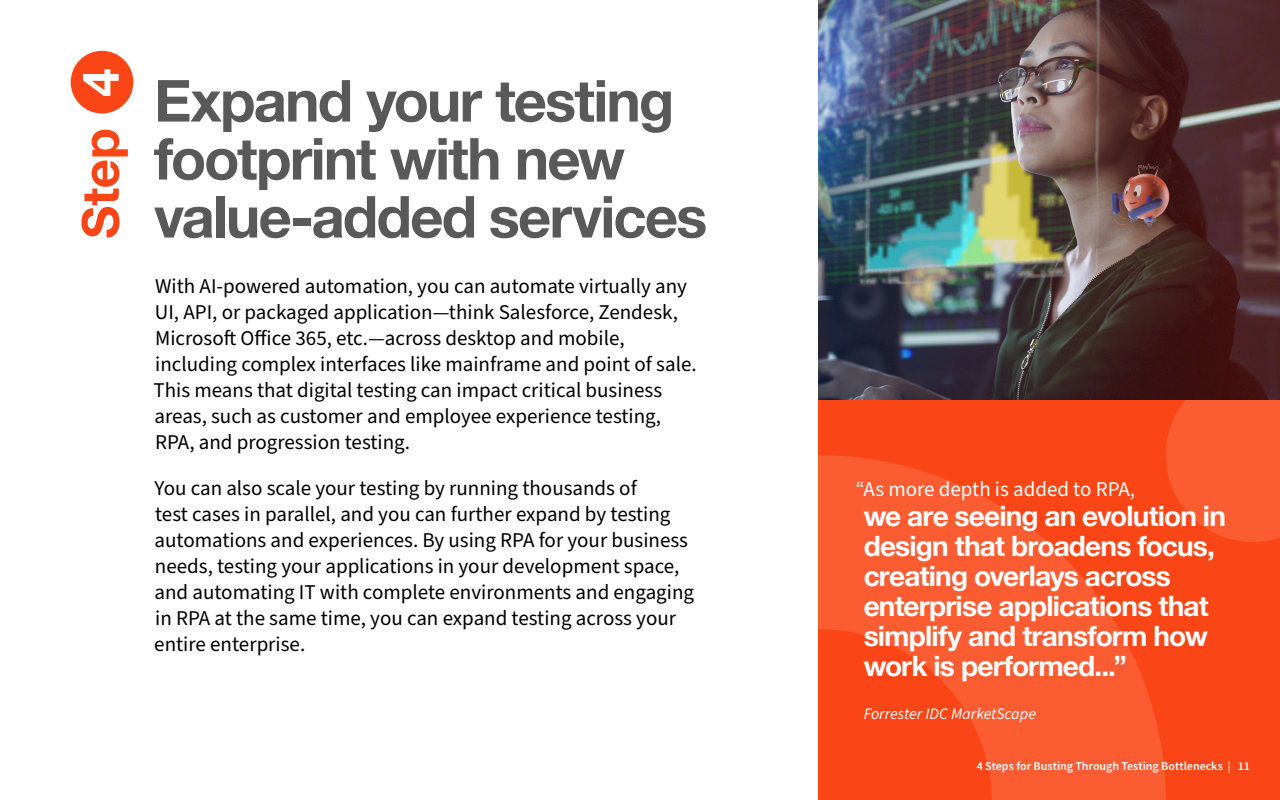
<style>
.page{position:relative;width:1280px;height:800px;background:#fff}
.page>*{position:absolute;margin:0;border:0;box-sizing:border-box;transform-origin:0 0}
.t1{font:700 58px/58px "Helvetica Neue";letter-spacing:-.03em;color:#595959}
.t2{font:700 50.9px "Helvetica Neue";color:#fa4616}
.t3{font:700 50.9px "Helvetica Neue";color:#fff}
.Eyebrow_Rev{font:700 28px/30px "Helvetica Neue";letter-spacing:-.03em;color:#fff}
.Sidebar{font:21px/26px "Source Sans Pro";color:#000}
.Sidebar-2{font:21px "Source Sans Pro";color:#fff}
.Eyebrow_Rev-2{font:italic 16px "Source Sans Pro";color:#fff}
.t4{font:600 12px "Source Sans Pro";letter-spacing:-.005em;color:#fff}
.s1{font-weight:400}
</style>
<div class="page">
<div style="left:818px;top:0;width:462px;height:800px;background:#fa4616"></div>
<svg style="left:818px;top:455px;width:348px;height:345px;fill:#fb5c32"></svg>
<svg style="left:1166px;top:400px;width:114px;height:142px"></svg>
<img style="left:818px;top:0;width:462px;height:400px">
<div style="left:71px;top:51px;width:62px;height:62px;background:#fa4616;border-radius:50%"></div>
<h1 class="t3" style="left:61px;top:97px;width:30px;rotate:-90deg">4</h1>
<h1 class="t2" style="left:61px;top:239px;width:112px;rotate:-90deg">Step</h1>
<h1 class="t1" style="left:154px;top:73px;width:522px">Expand your testing footprint with new</h1>
<h1 class="t1" style="left:154px;top:189px;width:555px">value-added services</h1>
<p class="Sidebar" style="left:154px;top:273px;width:545px">With AI-powered automation, you can automate virtually any UI, API, or packaged application—think Salesforce, Zendesk, Microsoft Office 365, etc.—across desktop and mobile, including complex interfaces like mainframe and point of sale.<br>This means that digital testing can impact critical business areas, such as customer and employee experience testing, RPA, and progression testing.</p>
<p class="Sidebar" style="left:154px;top:475px;width:541px">You can also scale your testing by running thousands of<br>test cases in parallel, and you can further expand by testing automations and experiences. By using RPA for your business needs, testing your applications in your development space, and automating IT with complete environments and engaging in RPA at the same time, you can expand testing across your entire enterprise.</p>
<p class="Sidebar-2" style="left:856px;top:475px;width:281px">“As more depth is added to RPA,</p>
<p class="Eyebrow_Rev" style="left:864px;top:502px;width:364px">we are seeing an evolution in design that broadens focus, creating overlays across enterprise applications that simplify and transform how work is performed...”</p>
<p class="Eyebrow_Rev-2" style="left:864px;top:703px;width:174px">Forrester IDC MarketScape</p>
<p class="t4" style="left:977px;top:758px;width:275px">4 Steps for Busting Through Testing Bottlenecks <span class="s1">|</span> 11</p>
</div>
